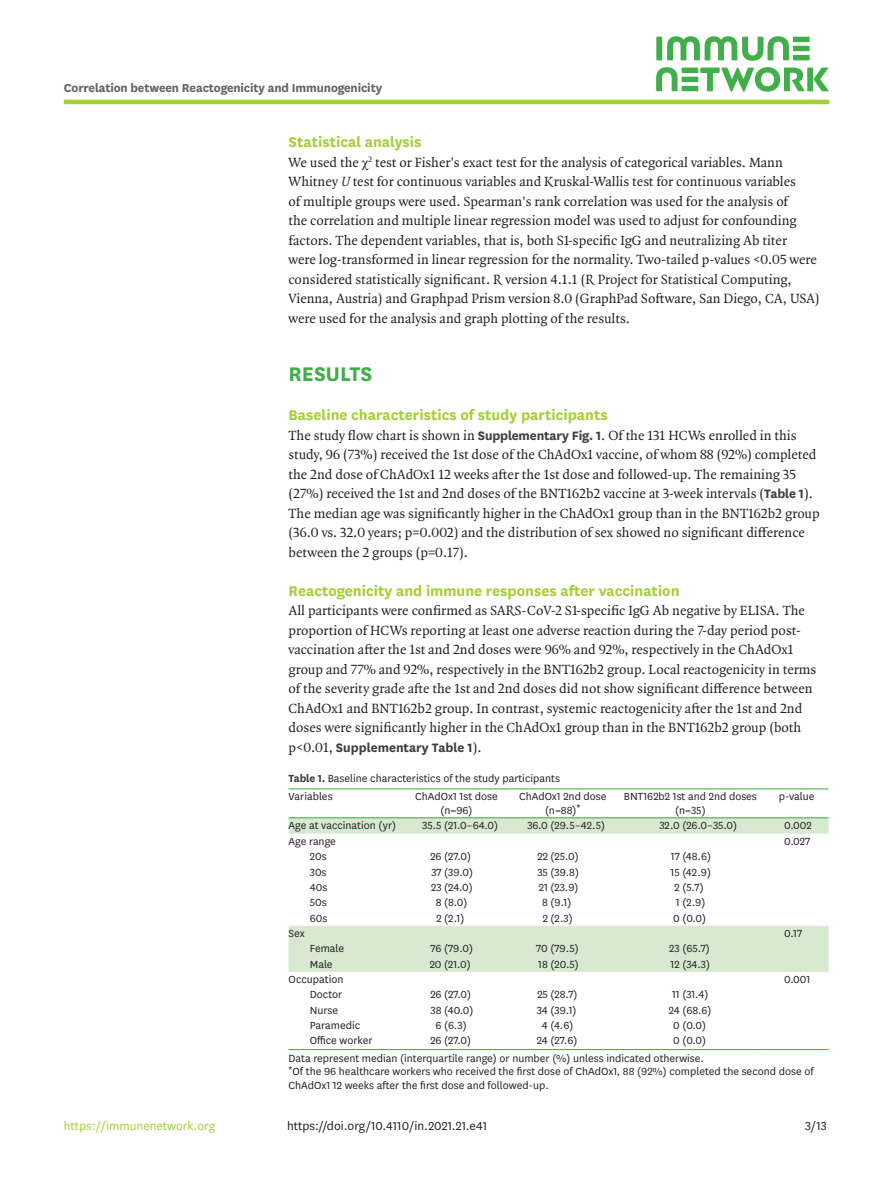
<style>
.page{position:relative;width:893px;height:1191px;background:#fff}
.page>*{position:absolute;margin:0;border:0;box-sizing:border-box;transform-origin:0 0}
.body_title1{font:700 23.1px "National";color:#40ae49}
.body_title2{font:700 16.5px "National";color:#a6ce39}
.body_title2_stacked{font:700 16.5px "National";color:#a6ce39}
.body_p_first{font:14.25px/19.5px "Quadraat OT";color:#231f20}
.alt-title-type{font:700 13.5px "National";letter-spacing:-.01em;color:#636366}
.doi_running_footer{font:13.5px "National";color:#231f20}
.t1{font:13.5px "National";color:#a6ce39}
.tbody_entry{font:12px "National";color:#231f20}
.table-wrap-foot_p{font:12px/13.5px "National";color:#231f20}
.thead_entry{font:12px/13.5px "National";color:#231f20;text-align:center}
.table-wrap-foot_p_fi{font:12px "National";color:#231f20}
.table-wrap_caption{font:12px "National";color:#231f20}
.s1{font-family:"Times New Roman"}
.s2{font-style:italic}
.s3{font-family:"National";font-weight:700;color:#3e3e3f}
.s4{font-weight:700;color:#3e3e3f}
.s5{font-family:"Arial Unicode MS";font-size:10.5px}
</style>
<div class="page">
<hr style="left:64px;top:100px;width:765px;height:4px;background:#a6ce39">
<svg style="left:656px;top:36px;width:173px;height:56px"></svg>
<svg style="left:289px;top:818px;width:540px;height:154px"></svg>
<svg style="left:289px;top:788px;width:21px;height:1px"></svg>
<hr style="left:310px;top:788px;width:93px;height:1px;background:#40ae49">
<hr style="left:403px;top:788px;width:107px;height:1px;background:#40ae49">
<hr style="left:510px;top:788px;width:106px;height:1px;background:#40ae49">
<hr style="left:616px;top:788px;width:149px;height:1px;background:#40ae49">
<hr style="left:765px;top:788px;width:64px;height:1px;background:#40ae49">
<svg style="left:289px;top:817px;width:21px;height:1px"></svg>
<hr style="left:310px;top:817px;width:93px;height:1px;background:#40ae49">
<hr style="left:403px;top:817px;width:107px;height:1px;background:#40ae49">
<hr style="left:510px;top:817px;width:106px;height:1px;background:#40ae49">
<hr style="left:616px;top:817px;width:149px;height:1px;background:#40ae49">
<hr style="left:765px;top:817px;width:64px;height:1px;background:#40ae49">
<svg style="left:289px;top:1049px;width:21px;height:1px"></svg>
<hr style="left:310px;top:1049px;width:93px;height:1px;background:#40ae49">
<hr style="left:403px;top:1049px;width:107px;height:1px;background:#40ae49">
<hr style="left:510px;top:1049px;width:106px;height:1px;background:#40ae49">
<hr style="left:616px;top:1049px;width:149px;height:1px;background:#40ae49">
<hr style="left:765px;top:1049px;width:64px;height:1px;background:#40ae49">
<p class="alt-title-type" style="left:64px;top:78px;width:320px">Correlation between Reactogenicity and Immunogenicity</p>
<p class="body_title2" style="left:289px;top:130px;width:134px">Statistical analysis</p>
<p class="body_p_first" style="left:289px;top:152px;width:533px">We used the <span class="s1">χ</span><sup>2</sup> test or Fisher's exact test for the analysis of categorical variables. Mann Whitney <span class="s2">U</span> test for continuous variables and Kruskal-Wallis test for continuous variables<br>of multiple groups were used. Spearman's rank correlation was used for the analysis of<br>the correlation and multiple linear regression model was used to adjust for confounding factors. The dependent variables, that is, both S1-specific IgG and neutralizing Ab titer<br>were log-transformed in linear regression for the normality. Two-tailed p-values &lt;0.05 were considered statistically significant. R version 4.1.1 (R Project for Statistical Computing, Vienna, Austria) and Graphpad Prism version 8.0 (GraphPad Software, San Diego, CA, USA) were used for the analysis and graph plotting of the results.</p>
<p class="body_title1" style="left:289px;top:358px;width:85px">RESULTS</p>
<p class="body_title2_stacked" style="left:289px;top:403px;width:321px">Baseline characteristics of study participants</p>
<p class="body_p_first" style="left:289px;top:425px;width:533px">The study flow chart is shown in <span class="s3">Supplementary Fig. 1</span>. Of the 131 HCWs enrolled in this study, 96 (73%) received the 1st dose of the ChAdOx1 vaccine, of whom 88 (92%) completed the 2nd dose of ChAdOx1 12 weeks after the 1st dose and followed-up. The remaining 35 (27%) received the 1st and 2nd doses of the BNT162b2 vaccine at 3-week intervals (<span class="s3">Table 1</span>).<br>The median age was significantly higher in the ChAdOx1 group than in the BNT162b2 group (36.0 vs. 32.0 years; p=0.002) and the distribution of sex showed no significant difference between the 2 groups (p=0.17).</p>
<p class="body_title2" style="left:289px;top:579px;width:393px">Reactogenicity and immune responses after vaccination</p>
<p class="body_p_first" style="left:289px;top:601px;width:529px">All participants were confirmed as SARS-CoV-2 S1-specific IgG Ab negative by ELISA. The proportion of HCWs reporting at least one adverse reaction during the 7-day period post&shy;vaccination after the 1st and 2nd doses were 96% and 92%, respectively in the ChAdOx1 group and 77% and 92%, respectively in the BNT162b2 group. Local reactogenicity in terms of the severity grade afte the 1st and 2nd doses did not show significant difference between ChAdOx1 and BNT162b2 group. In contrast, systemic reactogenicity after the 1st and 2nd doses were significantly higher in the ChAdOx1 group than in the BNT162b2 group (both p&lt;0.01, <span class="s3">Supplementary Table 1</span>).</p>
<p class="t1" style="left:64px;top:1116px;width:153px">https://immunenetwork.org</p>
<p class="table-wrap_caption" style="left:289px;top:771px;width:273px"><span class="s4">Table 1.</span> Baseline characteristics of the study participants</p>
<p class="thead_entry" style="left:289px;top:789px;width:46px">Variables</p>
<p class="thead_entry" style="left:415px;top:789px;width:84px">ChAdOx1 1st dose (n=96)</p>
<p class="thead_entry" style="left:519px;top:789px;width:89px">ChAdOx1 2nd dose (n=88)<span class="s5">*</span></p>
<p class="thead_entry" style="left:624px;top:789px;width:135px">BNT162b2 1st and 2nd doses (n=35)</p>
<p class="thead_entry" style="left:779px;top:789px;width:37px">p-value</p>
<p class="tbody_entry" style="left:289px;top:818px;width:109px">Age at vaccination (yr)</p>
<p class="tbody_entry" style="left:422px;top:818px;width:77px">35.5 (21.0–64.0)</p>
<p class="tbody_entry" style="left:527px;top:818px;width:79px">36.0 (29.5–42.5)</p>
<p class="tbody_entry" style="left:659px;top:818px;width:79px">32.0 (26.0–35.0)</p>
<p class="tbody_entry" style="left:784px;top:818px;width:29px">0.002</p>
<p class="tbody_entry" style="left:289px;top:833px;width:49px">Age range</p>
<p class="tbody_entry" style="left:784px;top:833px;width:28px">0.027</p>
<p class="tbody_entry" style="left:310px;top:848px;width:18px">20s</p>
<p class="tbody_entry" style="left:430px;top:848px;width:42px">26 (27.0)</p>
<p class="tbody_entry" style="left:537px;top:848px;width:43px">22 (25.0)</p>
<p class="tbody_entry" style="left:671px;top:848px;width:42px">17 (48.6)</p>
<p class="tbody_entry" style="left:310px;top:864px;width:18px">30s</p>
<p class="tbody_entry" style="left:431px;top:864px;width:43px">37 (39.0)</p>
<p class="tbody_entry" style="left:537px;top:864px;width:43px">35 (39.8)</p>
<p class="tbody_entry" style="left:671px;top:864px;width:42px">15 (42.9)</p>
<p class="tbody_entry" style="left:310px;top:879px;width:19px">40s</p>
<p class="tbody_entry" style="left:431px;top:879px;width:43px">23 (24.0)</p>
<p class="tbody_entry" style="left:539px;top:879px;width:41px">21 (23.9)</p>
<p class="tbody_entry" style="left:674px;top:879px;width:31px">2 (5.7)</p>
<p class="tbody_entry" style="left:310px;top:894px;width:18px">50s</p>
<p class="tbody_entry" style="left:436px;top:894px;width:33px">8 (8.0)</p>
<p class="tbody_entry" style="left:542px;top:894px;width:31px">8 (9.1)</p>
<p class="tbody_entry" style="left:676px;top:894px;width:31px">1 (2.9)</p>
<p class="tbody_entry" style="left:310px;top:910px;width:19px">60s</p>
<p class="tbody_entry" style="left:436px;top:910px;width:29px">2 (2.1)</p>
<p class="tbody_entry" style="left:543px;top:910px;width:32px">2 (2.3)</p>
<p class="tbody_entry" style="left:673px;top:910px;width:35px">0 (0.0)</p>
<p class="tbody_entry" style="left:289px;top:925px;width:18px">Sex</p>
<p class="tbody_entry" style="left:784px;top:925px;width:19px">0.17</p>
<p class="tbody_entry" style="left:310px;top:940px;width:36px">Female</p>
<p class="tbody_entry" style="left:430px;top:940px;width:44px">76 (79.0)</p>
<p class="tbody_entry" style="left:536px;top:940px;width:44px">70 (79.5)</p>
<p class="tbody_entry" style="left:669px;top:940px;width:42px">23 (65.7)</p>
<p class="tbody_entry" style="left:310px;top:956px;width:24px">Male</p>
<p class="tbody_entry" style="left:430px;top:956px;width:42px">20 (21.0)</p>
<p class="tbody_entry" style="left:538px;top:956px;width:42px">18 (20.5)</p>
<p class="tbody_entry" style="left:671px;top:956px;width:41px">12 (34.3)</p>
<p class="tbody_entry" style="left:289px;top:971px;width:56px">Occupation</p>
<p class="tbody_entry" style="left:784px;top:971px;width:28px">0.001</p>
<p class="tbody_entry" style="left:310px;top:987px;width:34px">Doctor</p>
<p class="tbody_entry" style="left:430px;top:987px;width:42px">26 (27.0)</p>
<p class="tbody_entry" style="left:537px;top:987px;width:42px">25 (28.7)</p>
<p class="tbody_entry" style="left:672px;top:987px;width:38px">11 (31.4)</p>
<p class="tbody_entry" style="left:310px;top:1002px;width:30px">Nurse</p>
<p class="tbody_entry" style="left:431px;top:1002px;width:44px">38 (40.0)</p>
<p class="tbody_entry" style="left:537px;top:1002px;width:41px">34 (39.1)</p>
<p class="tbody_entry" style="left:669px;top:1002px;width:44px">24 (68.6)</p>
<p class="tbody_entry" style="left:310px;top:1017px;width:52px">Paramedic</p>
<p class="tbody_entry" style="left:436px;top:1017px;width:33px">6 (6.3)</p>
<p class="tbody_entry" style="left:542px;top:1017px;width:33px">4 (4.6)</p>
<p class="tbody_entry" style="left:673px;top:1017px;width:35px">0 (0.0)</p>
<p class="tbody_entry" style="left:310px;top:1033px;width:64px">Office worker</p>
<p class="tbody_entry" style="left:430px;top:1033px;width:42px">26 (27.0)</p>
<p class="tbody_entry" style="left:537px;top:1033px;width:42px">24 (27.6)</p>
<p class="tbody_entry" style="left:673px;top:1033px;width:35px">0 (0.0)</p>
<p class="table-wrap-foot_p_fi" style="left:289px;top:1050px;width:417px">Data represent median (interquartile range) or number (%) unless indicated otherwise.</p>
<p class="table-wrap-foot_p" style="left:289px;top:1064px;width:527px"><span class="s5">*</span>Of the 96 healthcare workers who received the first dose of ChAdOx1, 88 (92%) completed the second dose of<br>ChAdOx1 12 weeks after the first dose and followed-up.</p>
<p class="doi_running_footer" style="left:287px;top:1116px;width:202px">https://doi.org/10.4110/in.2021.21.e41</p>
<p class="doi_running_footer" style="left:805px;top:1116px;width:23px">3/13</p>
</div>
